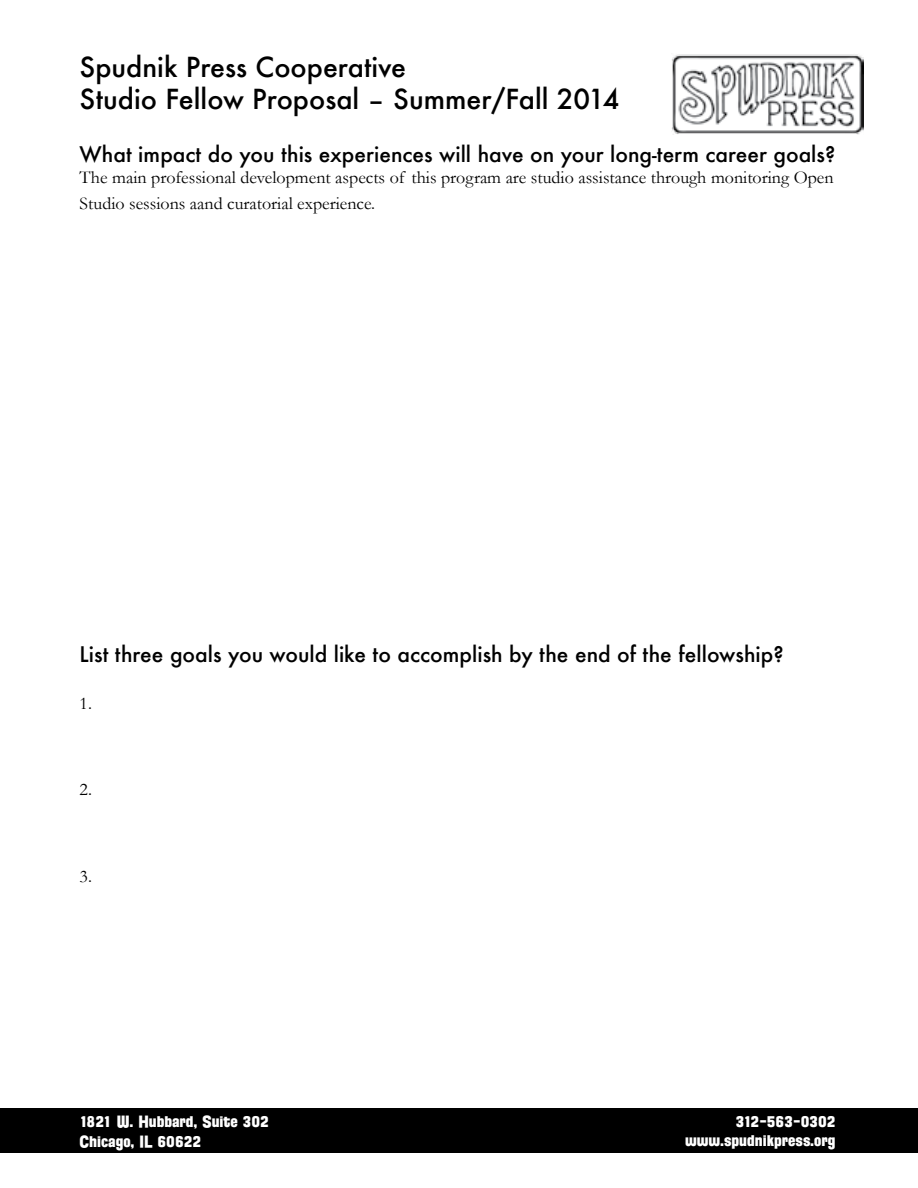
<style>
.page{position:relative;width:918px;height:1188px;background:#fff}
.page>*{position:absolute;margin:0;border:0;box-sizing:border-box;transform-origin:0 0}
.t1{font:500 27px/32.4px "Futura";color:#000}
.t2{font:500 21px "Futura";color:#000}
.t3{font:18px/25.2px "Garamond";color:#000}
.t4{font:16.5px/19.8px "Florida Project Phase One";color:#fff;text-align:right}
</style>
<div class="page">
<img style="left:672px;top:54px;width:192px;height:81px">
<div style="left:0;top:1108px;width:918px;height:45px;background:#000"></div>
<h1 class="t1" style="left:80px;top:50px;width:541px">Spudnik Press Cooperative<br>Studio Fellow Proposal – Summer/Fall 2014</h1>
<p class="t2" style="left:80px;top:140px;width:757px">What impact do you this experiences will have on your long-term career goals?</p>
<p class="t3" style="left:80px;top:165px;width:755px">The main professional development aspects of this program are studio assistance through monitoring Open<br>Studio sessions aand curatorial experience.</p>
<p class="t2" style="left:80px;top:640px;width:705px">List three goals you would like to accomplish by the end of the fellowship?</p>
<p class="t3" style="left:80px;top:691px;width:14px">1.</p>
<p class="t3" style="left:80px;top:777px;width:14px">2.</p>
<p class="t3" style="left:80px;top:863px;width:14px">3.</p>
<p class="t4" style="left:80px;top:1111px;width:191px;text-align:left">1821 W. Hubbard, Suite 302<br>Chicago, IL 60622</p>
<p class="t4" style="left:685px;top:1111px;width:152px">312-563-0302 www.spudnikpress.org</p>
</div>
